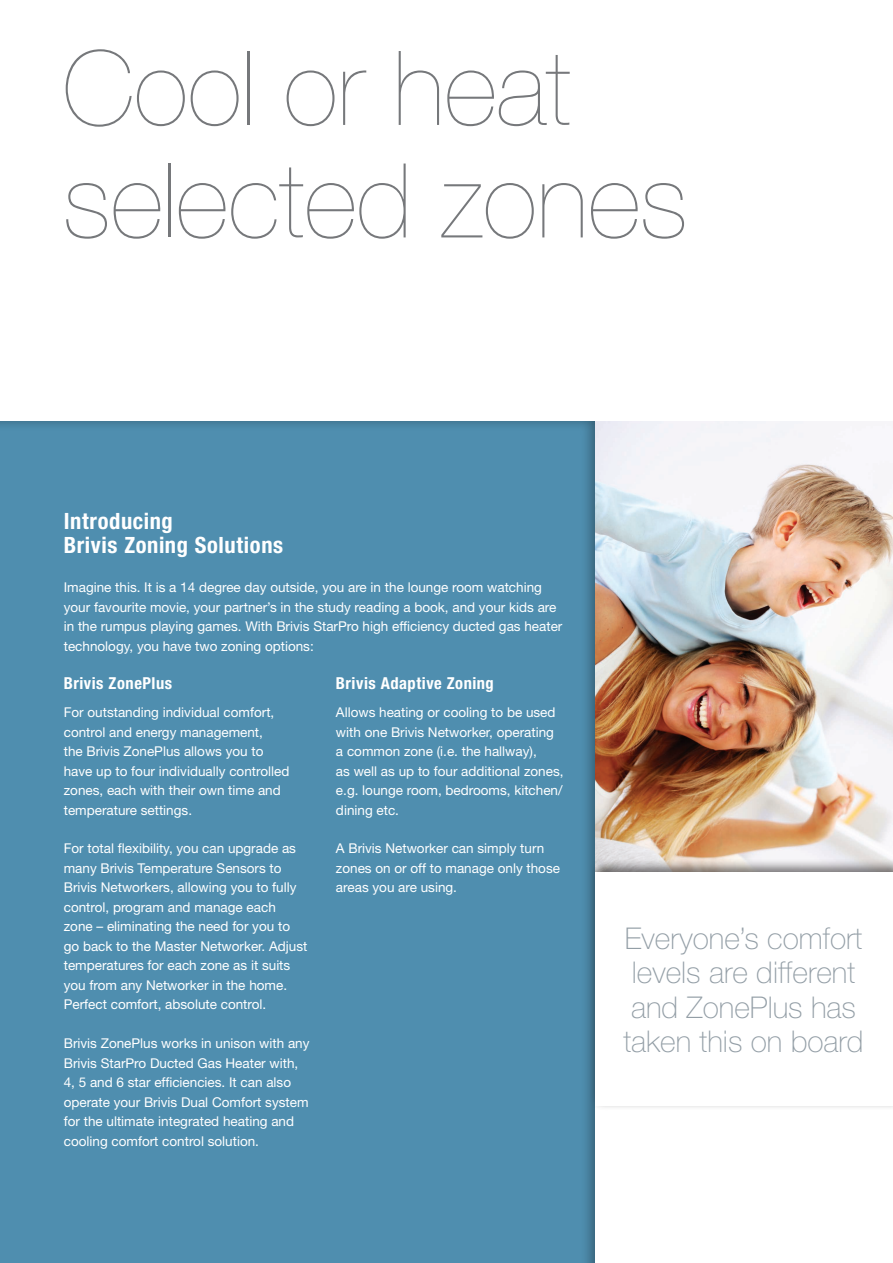
<style>
.page{position:relative;width:893px;height:1263px;background:#fff}
.page>*{position:absolute;margin:0;border:0;box-sizing:border-box;transform-origin:0 0}
.t1{font:200 103.5px/112.5px "Helvetica Neue LT Std";color:#76787b}
.Pull_out{font:100 30px/34.5px "Helvetica Neue";color:#939ea6}
.Copy_Heading{font:700 condensed 22.5px/24px "Helvetica Neue";letter-spacing:.03em;color:#fff}
.Copy_Heading-2{font:700 condensed 16.5px "Helvetica Neue";letter-spacing:.03em;color:#fff}
.Bodycopy_Reverse{font:13.5px/19.5px "Helvetica Neue";color:#fff}
.Copy_Heading-3{font:13.5px/19.5px "Helvetica Neue";color:#fff}
</style>
<div class="page">
<img style="left:597px;top:421px;width:296px;height:438px">
<div style="left:0;top:421px;width:597px;height:842px;background:#4f8eaf"></div>
<div style="left:590px;top:859px;width:303px;height:251px;background:#231f20;opacity:.6"></div>
<div style="left:595px;top:872px;width:297px;height:234px;background:#fff"></div>
<p class="t1" style="left:63px;top:32px;width:626px">Cool or heat selected zones</p>
<p class="Copy_Heading" style="left:64px;top:509px;width:221px">Introducing<br>Brivis Zoning Solutions</p>
<p class="Bodycopy_Reverse" style="left:64px;top:577px;width:500px">Imagine this. It is a 14 degree day outside, you are in the lounge room watching your favourite movie, your partner’s in the study reading a book, and your kids are in the rumpus playing games. With Brivis StarPro high efficiency ducted gas heater technology, you have two zoning options:</p>
<p class="Copy_Heading-2" style="left:64px;top:673px;width:110px">Brivis ZonePlus</p>
<p class="Copy_Heading-3" style="left:64px;top:702px;width:227px">For outstanding individual comfort, control and energy management,<br>the Brivis ZonePlus allows you to have up to four individually controlled zones, each with their own time and temperature settings.</p>
<p class="Bodycopy_Reverse" style="left:64px;top:839px;width:245px">For total flexibility, you can upgrade as many Brivis Temperature Sensors to Brivis Networkers, allowing you to fully control, program and manage each zone – eliminating the need for you to go back to the Master Networker. Adjust temperatures for each zone as it suits you from any Networker in the home.<br>Perfect comfort, absolute control.</p>
<p class="Bodycopy_Reverse" style="left:64px;top:1033px;width:247px">Brivis ZonePlus works in unison with any Brivis StarPro Ducted Gas Heater with, 4, 5 and 6 star efficiencies. It can also operate your Brivis Dual Comfort system for the ultimate integrated heating and cooling comfort control solution.</p>
<p class="Copy_Heading-2" style="left:336px;top:673px;width:159px">Brivis Adaptive Zoning</p>
<p class="Copy_Heading-3" style="left:336px;top:702px;width:229px">Allows heating or cooling to be used with one Brivis Networker, operating a common zone (i.e. the hallway),<br>as well as up to four additional zones, e.g. lounge room, bedrooms, kitchen/ dining etc.</p>
<p class="Bodycopy_Reverse" style="left:336px;top:839px;width:226px">A Brivis Networker can simply turn zones on or off to manage only those areas you are using.</p>
<p class="Pull_out" style="left:623px;top:921px;width:242px">Everyone’s comfort levels are different and ZonePlus has taken this on board</p>
</div>
